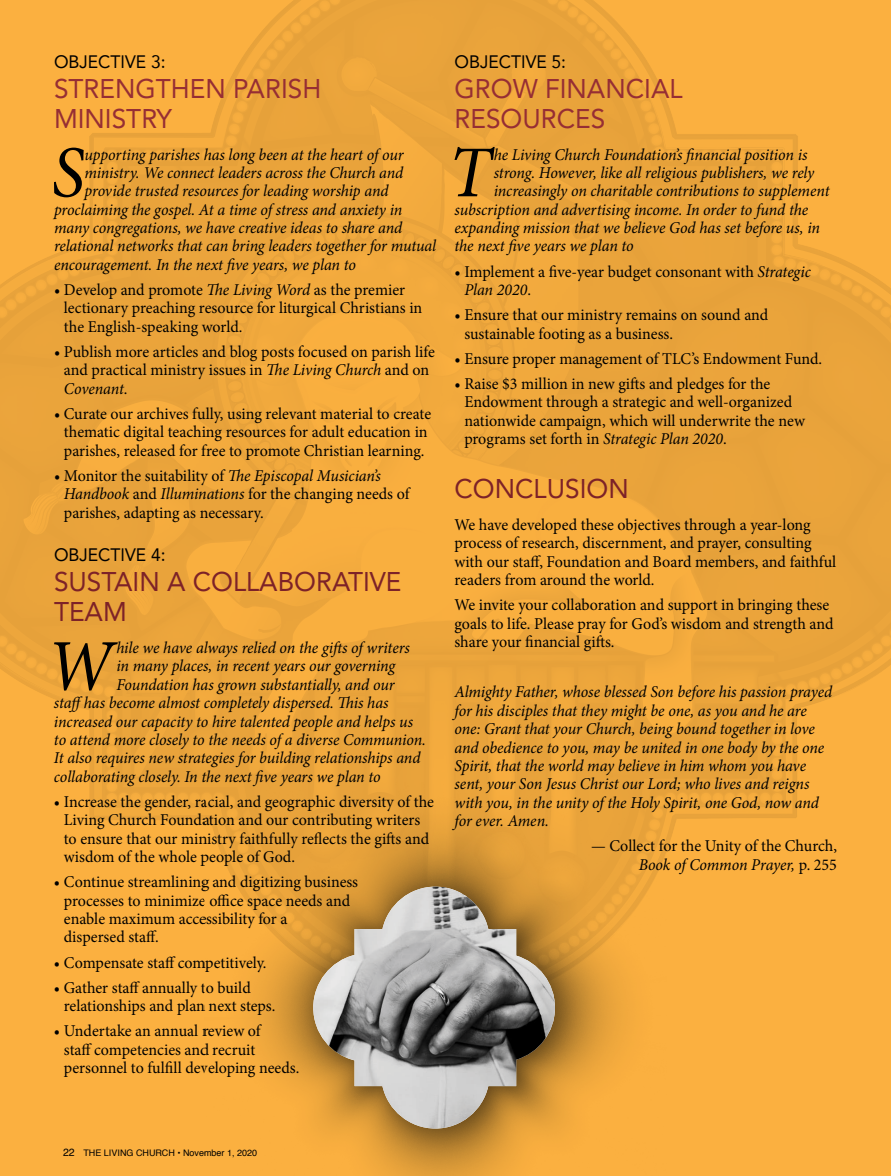
<style>
.page{position:relative;width:891px;height:1176px;background:#fff}
.page>*{position:absolute;margin:0;border:0;box-sizing:border-box;transform-origin:0 0}
.t1{font:italic 73.2px "Minion Pro";color:#000}
.t2{font:27px/30px "Avenir";color:#962e34}
.t3{font:27px/30px "Avenir";color:#7d2228}
.t4{font:18px "Avenir";color:#000}
.t5{font:16.5px/18.5px "Minion Pro";color:#000}
.t6{font:italic 16.5px/18.5px "Minion Pro";letter-spacing:-.01em;color:#000}
.t7{font:9px "Helvetica";color:#000}
.s1{font-style:italic}
.s2{font-size:10.5px}
</style>
<div class="page">
<div style="left:0;top:0;width:891px;height:1175px;background:#f1a93d"></div>
<img style="left:205px;top:781px;width:461px;height:394px">
<img style="left:313px;top:886px;width:242px;height:242px">
<p class="t4" style="left:54px;top:47px;width:113px">OBJECTIVE 3:</p>
<h2 class="t2" style="left:54px;top:72px;width:269px">STRENGTHEN PARISH<br>MINISTRY</h2>
<h1 class="t1" style="left:51px;top:123px;width:35px">S</h1>
<p class="t6" style="left:84px;top:145px;width:321px">upporting parishes has long been at the heart of our</p>
<p class="t6" style="left:84px;top:163px;width:320px">ministry. We connect leaders across the Church and</p>
<p class="t6" style="left:84px;top:182px;width:306px">provide trusted resources for leading worship and</p>
<p class="t6" style="left:54px;top:200px;width:350px">proclaiming the gospel. At a time of stress and anxiety in</p>
<p class="t6" style="left:54px;top:218px;width:350px">many congregations, we have creative ideas to share and</p>
<p class="t6" style="left:54px;top:237px;width:384px">relational networks that can bring leaders together for mutual</p>
<p class="t6" style="left:54px;top:255px;width:304px">encouragement. In the next five years, we plan to</p>
<p class="t5" style="left:64px;top:280px;width:360px;text-indent:-10px">• Develop and promote <span class="s1">The Living Word</span> as the premier lectionary preaching resource for liturgical Christians in the English-speaking world.</p>
<p class="t5" style="left:64px;top:342px;width:372px;text-indent:-10px">• Publish more articles and blog posts focused on parish life and practical ministry issues in <span class="s1">The Living Church</span> and on<br><span class="s1">Covenant</span>.</p>
<p class="t5" style="left:54px;top:404px;width:379px;text-align:center">• Curate our archives fully, using relevant material to create thematic digital teaching resources for adult education in parishes, released for free to promote Christian learning.</p>
<p class="t5" style="left:64px;top:466px;width:347px;text-indent:-10px">• Monitor the suitability of <span class="s1">The Episcopal Musician’s<br>Handbook</span> and <span class="s1">Illuminations</span> for the changing needs of parishes, adapting as necessary.</p>
<p class="t4" style="left:54px;top:540px;width:113px">OBJECTIVE 4:</p>
<h2 class="t3" style="left:54px;top:565px;width:349px">SUSTAIN A COLLABORATIVE<br>TEAM</h2>
<h1 class="t1" style="left:46px;top:616px;width:69px">W</h1>
<p class="t6" style="left:116px;top:638px;width:295px">hile we have always relied on the gifts of writers</p>
<p class="t6" style="left:116px;top:656px;width:280px">in many places, in recent years our governing</p>
<p class="t6" style="left:116px;top:675px;width:280px">Foundation has grown substantially, and our</p>
<p class="t6" style="left:54px;top:693px;width:336px">staffhas become almost completely dispersed. This has</p>
<p class="t6" style="left:54px;top:712px;width:361px">increased our capacity to hire talented people and helps us</p>
<p class="t6" style="left:54px;top:730px;width:374px">to attend more closely to the needs of a diverse Communion.</p>
<p class="t6" style="left:54px;top:748px;width:368px">It also requires new strategies for building relationships and</p>
<p class="t6" style="left:54px;top:767px;width:328px">collaborating closely. In the next five years we plan to</p>
<p class="t5" style="left:64px;top:792px;width:372px;text-indent:-10px">• Increase the gender, racial, and geographic diversity of the Living Church Foundation and our contributing writers to ensure that our ministry faithfully reflects the gifts and wisdom of the whole people of God.</p>
<p class="t5" style="left:64px;top:872px;width:296px;text-indent:-10px">• Continue streamlining and digitizing business processes to minimize office space needs and enable maximum accessibility for a<br>dispersed staff.</p>
<p class="t5" style="left:54px;top:952px;width:214px">• Compensate staff competitively.</p>
<p class="t5" style="left:64px;top:978px;width:213px;text-indent:-10px">• Gather staff annually to build relationships and plan next steps.</p>
<p class="t5" style="left:64px;top:1021px;width:237px;text-indent:-10px">• Undertake an annual review of<br>staff competencies and recruit personnel to fulfill developing needs.</p>
<p class="t4" style="left:454px;top:47px;width:113px">OBJECTIVE 5:</p>
<h2 class="t2" style="left:454px;top:72px;width:230px">GROW FINANCIAL<br>RESOURCES</h2>
<h1 class="t1" style="left:448px;top:123px;width:44px">T</h1>
<p class="t6" style="left:494px;top:145px;width:315px">he Living Church Foundation’s financial position is</p>
<p class="t6" style="left:494px;top:163px;width:322px">strong. However, like all religious publishers, we rely</p>
<p class="t6" style="left:494px;top:182px;width:337px">increasingly on charitable contributions to supplement</p>
<p class="t6" style="left:454px;top:200px;width:355px">subscription and advertising income. In order to fund the</p>
<p class="t6" style="left:454px;top:218px;width:367px">expanding mission that we believe God has set before us, in</p>
<p class="t6" style="left:454px;top:237px;width:181px">the next five years we plan to</p>
<p class="t5" style="left:464px;top:262px;width:348px;text-indent:-10px">• Implement a five-year budget consonant with <span class="s1">Strategic<br>Plan 2020</span>.</p>
<p class="t5" style="left:464px;top:306px;width:306px;text-indent:-10px">• Ensure that our ministry remains on sound and sustainable footing as a business.</p>
<p class="t5" style="left:454px;top:349px;width:369px">• Ensure proper management of TLC’s Endowment Fund.</p>
<p class="t5" style="left:464px;top:374px;width:342px;text-indent:-10px">• Raise $3 million in new gifts and pledges for the Endowment through a strategic and well-organized nationwide campaign, which will underwrite the new programs set forth in <span class="s1">Strategic Plan 2020</span>.</p>
<h2 class="t3" style="left:454px;top:473px;width:176px">CONCLUSION</h2>
<p class="t5" style="left:454px;top:515px;width:383px">We have developed these objectives through a year-long process of research, discernment, and prayer, consulting with our staff, Foundation and Board members, and faithful readers from around the world.</p>
<p class="t5" style="left:454px;top:595px;width:381px">We invite your collaboration and support in bringing these goals to life. Please pray for God’s wisdom and strength and share your financial gifts.</p>
<p class="t6" style="left:454px;top:682px;width:379px">Almighty Father, whose blessed Son before his passion prayed for his disciples that they might be one, as you and he are one: Grant that your Church, being bound together in love and obedience to you, may be united in one body by the one Spirit, that the world may believe in him whom you have sent, your Son Jesus Christ our Lord; who lives and reigns with you, in the unity of the Holy Spirit, one God, now and for ever. Amen.</p>
<p class="t5" style="left:591px;top:836px;width:247px;text-align:right">— Collect for the Unity of the Church,<br><span class="s1">Book of Common Prayer,</span> p. 255</p>
<p class="t7" style="left:63px;top:1145px;width:196px"><span class="s2">22</span> THE LIVING CHURCH • November 1, 2020</p>
</div>
